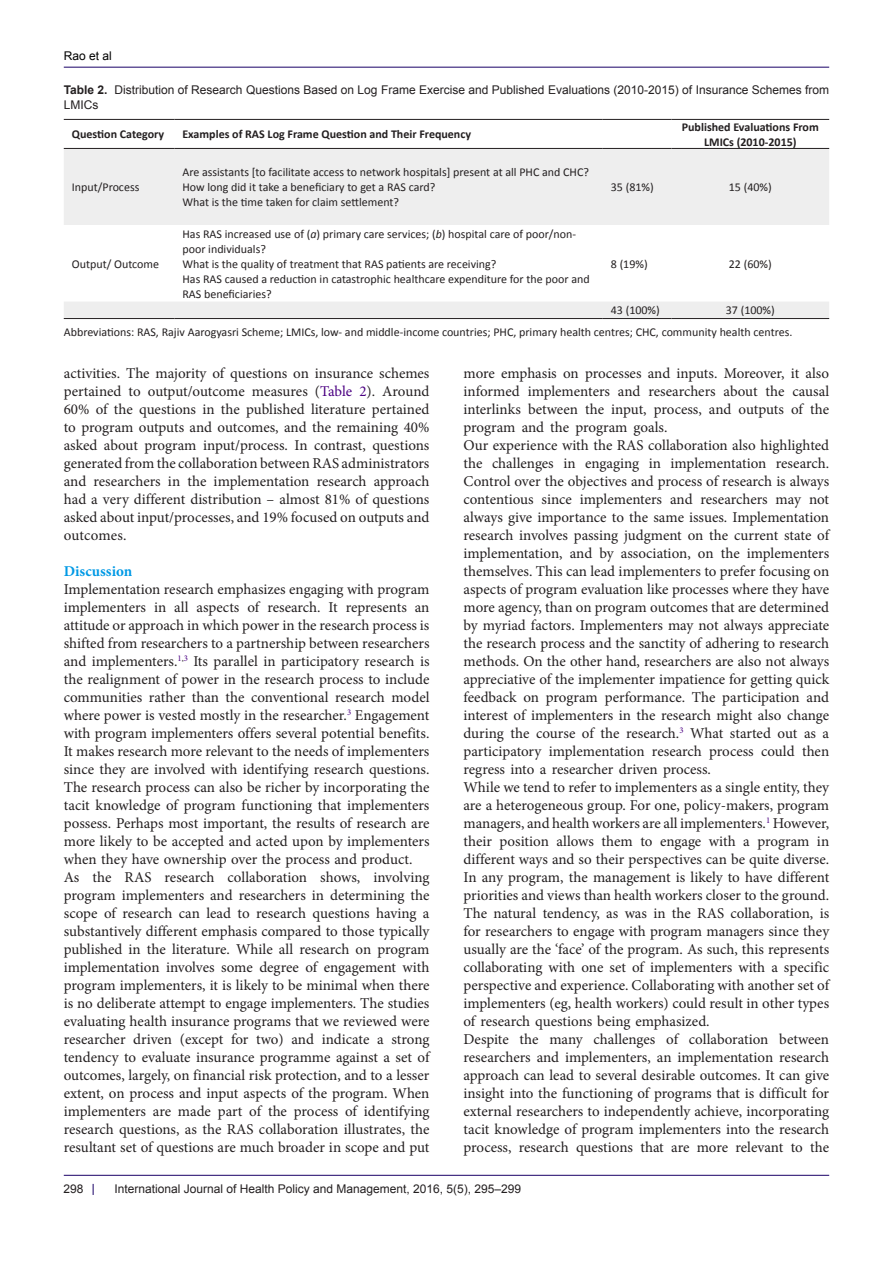
<style>
.page{position:relative;width:893px;height:1263px;background:#fff}
.page>*{position:absolute;margin:0;border:0;box-sizing:border-box;transform-origin:0 0}
.t1{font:15px/18px "Minion Pro";letter-spacing:-.005em;color:#231f20;text-align:justify}
.t2{font:700 15px "Minion Pro";color:#0099e5}
.t3{font:12px/15px "Calibri";color:#231f20}
.t4{font:12px/15px "Arial";color:#231f20}
.t5{font:700 12px/15px "Calibri";color:#231f20;text-align:center}
.t6{font:12px "Arial";color:#000001}
.s1{font-weight:700}
.s2{font-style:italic}
.s3{color:#4b0082}
</style>
<div class="page">
<hr style="left:64px;top:1175px;width:765px;height:1px;background:#190066">
<hr style="left:64px;top:67px;width:765px;height:1px;background:#190066">
<svg style="left:64px;top:149px;width:765px;height:169px;fill:#eee"></svg>
<hr style="left:64px;top:119px;width:110px;height:1px;background:#231f20">
<hr style="left:174px;top:119px;width:429px;height:1px;background:#231f20">
<hr style="left:603px;top:119px;width:68px;height:1px;background:#231f20">
<hr style="left:671px;top:119px;width:158px;height:1px;background:#231f20">
<hr style="left:64px;top:148px;width:110px;height:1px;background:#231f20">
<hr style="left:174px;top:148px;width:429px;height:1px;background:#231f20">
<hr style="left:603px;top:148px;width:68px;height:1px;background:#231f20">
<hr style="left:671px;top:148px;width:158px;height:1px;background:#231f20">
<hr style="left:64px;top:318px;width:110px;height:1px;background:#231f20">
<hr style="left:174px;top:318px;width:429px;height:1px;background:#231f20">
<hr style="left:603px;top:318px;width:68px;height:1px;background:#231f20">
<hr style="left:671px;top:318px;width:158px;height:1px;background:#231f20">
<p class="t6" style="left:64px;top:48px;width:50px">Rao et al</p>
<p class="t4" style="left:64px;top:82px;width:767px"><span class="s1">Table 2.</span> Distribution of Research Questions Based on Log Frame Exercise and Published Evaluations (2010-2015) of Insurance Schemes from<br>LMICs</p>
<p class="t5" style="left:72px;top:127px;width:94px">Question Category</p>
<p class="t5" style="left:182px;top:127px;width:290px">Examples of RAS Log Frame Question and Their Frequency</p>
<p class="t5" style="left:682px;top:119px;width:139px">Published Evaluations From<br>LMICs (2010-2015)</p>
<p class="t3" style="left:72px;top:180px;width:69px">Input/Process</p>
<p class="t3" style="left:182px;top:165px;width:408px">Are assistants [to facilitate access to network hospitals] present at all PHC and CHC?<br>How long did it take a beneficiary to get a RAS card?</p>
<p class="t3" style="left:182px;top:195px;width:218px">What is the time taken for claim settlement?</p>
<p class="t3" style="left:611px;top:180px;width:44px">35 (81%)</p>
<p class="t3" style="left:729px;top:180px;width:44px">15 (40%)</p>
<p class="t3" style="left:182px;top:226px;width:409px">Has RAS increased use of (<span class="s2">a</span>) primary care services; (<span class="s2">b</span>) hospital care of poor/non&shy;poor individuals?<br>What is the quality of treatment that RAS patients are receiving?<br>Has RAS caused a reduction in catastrophic healthcare expenditure for the poor and RAS beneficiaries?</p>
<p class="t3" style="left:72px;top:256px;width:89px">Output/ Outcome</p>
<p class="t3" style="left:611px;top:256px;width:38px">8 (19%)</p>
<p class="t3" style="left:729px;top:256px;width:44px">22 (60%)</p>
<p class="t3" style="left:611px;top:303px;width:50px">43 (100%)</p>
<p class="t3" style="left:726px;top:303px;width:50px">37 (100%)</p>
<p class="t3" style="left:64px;top:325px;width:730px">Abbreviations: RAS, Rajiv Aarogyasri Scheme; LMICs, low- and middle-income countries; PHC, primary health centres; CHC, community health centres.</p>
<p class="t1" style="left:64px;top:364px;width:367px">activities. The majority of questions on insurance schemes pertained to output/outcome measures (<span class="s3">Table 2</span>). Around 60% of the questions in the published literature pertained to program outputs and outcomes, and the remaining 40% asked about program input/process. In contrast, questions generated from the collaboration between RAS administrators and researchers in the implementation research approach had a very different distribution – almost 81% of questions asked about input/processes, and 19% focused on outputs and outcomes.</p>
<p class="t2" style="left:64px;top:560px;width:70px">Discussion</p>
<p class="t1" style="left:64px;top:580px;width:367px">Implementation research emphasizes engaging with program implementers in all aspects of research. It represents an attitude or approach in which power in the research process is shifted from researchers to a partnership between researchers and implementers.<sup>1</sup><sup>,</sup><sup>3</sup> Its parallel in participatory research is the realignment of power in the research process to include communities rather than the conventional research model where power is vested mostly in the researcher.<sup>3</sup> Engagement with program implementers offers several potential benefits.<br>It makes research more relevant to the needs of implementers since they are involved with identifying research questions.<br>The research process can also be richer by incorporating the tacit knowledge of program functioning that implementers possess. Perhaps most important, the results of research are more likely to be accepted and acted upon by implementers when they have ownership over the process and product.</p>
<p class="t1" style="left:64px;top:868px;width:367px">As the RAS research collaboration shows, involving program implementers and researchers in determining the scope of research can lead to research questions having a substantively different emphasis compared to those typically published in the literature. While all research on program implementation involves some degree of engagement with program implementers, it is likely to be minimal when there is no deliberate attempt to engage implementers. The studies evaluating health insurance programs that we reviewed were researcher driven (except for two) and indicate a strong tendency to evaluate insurance programme against a set of outcomes, largely, on financial risk protection, and to a lesser extent, on process and input aspects of the program. When implementers are made part of the process of identifying research questions, as the RAS collaboration illustrates, the resultant set of questions are much broader in scope and put</p>
<p class="t1" style="left:463px;top:364px;width:367px">more emphasis on processes and inputs. Moreover, it also informed implementers and researchers about the causal interlinks between the input, process, and outputs of the program and the program goals.</p>
<p class="t1" style="left:463px;top:436px;width:367px">Our experience with the RAS collaboration also highlighted the challenges in engaging in implementation research.<br>Control over the objectives and process of research is always contentious since implementers and researchers may not always give importance to the same issues. Implementation research involves passing judgment on the current state of implementation, and by association, on the implementers themselves. This can lead implementers to prefer focusing on aspects of program evaluation like processes where they have more agency, than on program outcomes that are determined by myriad factors. Implementers may not always appreciate the research process and the sanctity of adhering to research methods. On the other hand, researchers are also not always appreciative of the implementer impatience for getting quick feedback on program performance. The participation and interest of implementers in the research might also change during the course of the research.<sup>3</sup> What started out as a participatory implementation research process could then regress into a researcher driven process.</p>
<p class="t1" style="left:463px;top:778px;width:367px">While we tend to refer to implementers as a single entity, they are a heterogeneous group. For one, policy-makers, program managers, and health workers are all implementers.<sup>1</sup> However, their position allows them to engage with a program in different ways and so their perspectives can be quite diverse.<br>In any program, the management is likely to have different priorities and views than health workers closer to the ground.<br>The natural tendency, as was in the RAS collaboration, is for researchers to engage with program managers since they usually are the ‘face’ of the program. As such, this represents collaborating with one set of implementers with a specific perspective and experience. Collaborating with another set of implementers (eg, health workers) could result in other types of research questions being emphasized.</p>
<p class="t1" style="left:463px;top:1030px;width:367px">Despite the many challenges of collaboration between researchers and implementers, an implementation research approach can lead to several desirable outcomes. It can give insight into the functioning of programs that is difficult for external researchers to independently achieve, incorporating tacit knowledge of program implementers into the research process, research questions that are more relevant to the</p>
<p class="t4" style="left:64px;top:1181px;width:22px">298</p>
<p class="t4" style="left:114px;top:1181px;width:408px">International Journal of Health Policy and Management, 2016, 5(5), 295–299</p>
</div>
